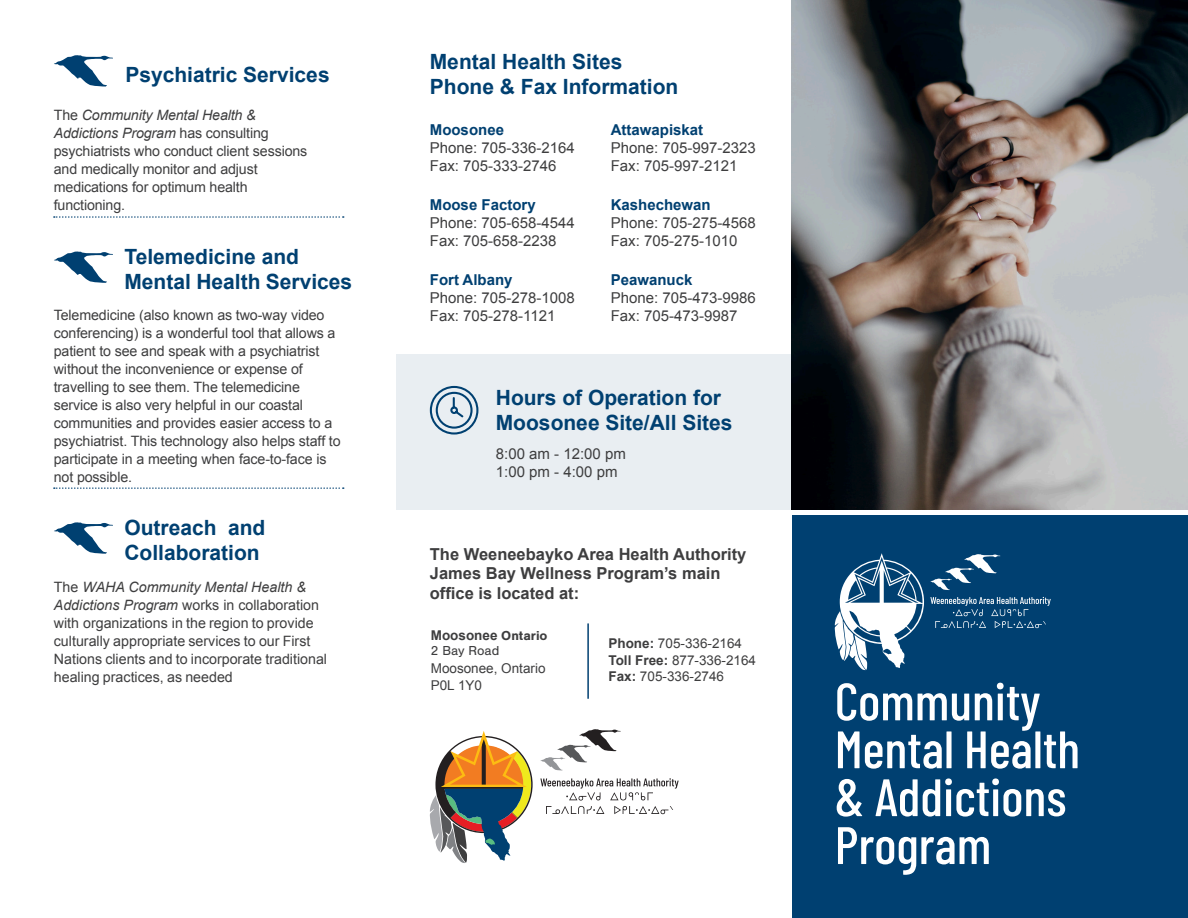
<style>
.page{position:relative;width:1188px;height:918px;background:#fff}
.page>*{position:absolute;margin:0;border:0;box-sizing:border-box;transform-origin:0 0}
.t1{font:500 52.5px/47.8px "Barlow Condensed";color:#fff}
.t2{font:700 21px/25.2px "Arial";color:#004071}
.t3{font:700 21px/25.2px "Arial";color:#004071}
.t4{font:700 16.5px/19.5px "Arial";color:#3e3e3f}
.t5{font:15px/18px "Arial";color:#3e3e3f}
.t6{font:700 15px "Arial";color:#004071}
.t7{font:14.25px/18px "Arial";letter-spacing:-.01em;color:#3e3e3f}
.t8{font:14.25px/18px "Arial";color:#3e3e3f}
.t9{font:13.5px/16.5px "Arial";color:#3e3e3f}
.t10{font:700 13.5px "Arial";color:#3e3e3f}
.t11{font:13.5px "Nimbus San";color:#3e3e3f}
.s1{font-style:italic}
.s2{font-style:inherit}
.s3{font-family:"Nimbus San"}
.s4{font-weight:700}
</style>
<div class="page">
<div style="left:396px;top:354px;width:396px;height:156px;background:#e9eef2"></div>
<svg style="left:430px;top:729px;width:249px;height:134px"></svg>
<div style="left:792px;top:515px;width:396px;height:403px;background:#004071"></div>
<img style="left:792px;top:0;width:396px;height:510px">
<svg style="left:54px;top:55px;width:59px;height:32px"></svg>
<svg style="left:429px;top:385px;width:50px;height:50px"></svg>
<svg style="left:930px;top:554px;width:70px;height:36px"></svg>
<svg style="left:930px;top:597px;width:121px;height:31px"></svg>
<svg style="left:835px;top:553px;width:89px;height:117px"></svg>
<svg style="left:54px;top:252px;width:59px;height:31px"></svg>
<svg style="left:54px;top:522px;width:59px;height:32px"></svg>
<svg style="left:54px;top:216px;width:290px;height:2px"></svg>
<svg style="left:54px;top:487px;width:290px;height:2px"></svg>
<hr style="left:587px;top:623px;width:2px;height:76px;background:#004071">
<h2 class="t2" style="left:125px;top:62px;width:206px">Psychiatric Services</h2>
<p class="t7" style="left:54px;top:106px;width:255px">The <span class="s1">Community Mental Health &amp;<br>Addictions Program</span> has consulting psychiatrists who conduct client sessions and medically monitor and adjust medications for optimum health functioning.</p>
<h2 class="t2" style="left:124px;top:244px;width:229px">Telemedicine and<br>Mental Health Services</h2>
<p class="t7" style="left:54px;top:306px;width:288px">Telemedicine (also known as two-<span class="s2">way</span> video conferencing) is a wonderful tool that allows a patient to see and speak with a p<span class="s2">sychiatrist </span>without the inconvenience or expense of travelling to see them. The telemedicine service is also very helpful in our coastal communities and provides easier access to a psychiatrist. This technology also helps staff to participate in a meeting when face-to-face is not possible.</p>
<h2 class="t3" style="left:124px;top:515px;width:142px"><span class="s2">Outreac</span>h and<br>Collaboration</h2>
<p class="t8" style="left:54px;top:578px;width:275px"><span class="s2">The</span> <span class="s1">WAHA Community Mental Health &amp; Addictions Program</span> <span class="s2">works in collaboration with organizations</span> in the region to provide culturally appropriate services to our First Nations clients and to incorporate traditional healing practices, as needed</p>
<h2 class="t2" style="left:430px;top:50px;width:250px">Mental Health Sites<br>Phone &amp; Fax Information</h2>
<p class="t6" style="left:430px;top:120px;width:76px">Moosonee</p>
<p class="t5" style="left:430px;top:139px;width:147px">Phone: 705-336-2164<br>Fax: 705-333-2746</p>
<p class="t6" style="left:430px;top:195px;width:107px">Moose Factory</p>
<p class="t5" style="left:430px;top:214px;width:147px">Phone: 705-658-4544<br>Fax: 705-658-2238</p>
<p class="t6" style="left:430px;top:270px;width:84px">Fort Albany</p>
<p class="t5" style="left:430px;top:289px;width:147px">Phone: 705-278-1008<br>Fax: 705-278-1121</p>
<p class="t6" style="left:611px;top:120px;width:94px">Attawapiskat</p>
<p class="t5" style="left:611px;top:139px;width:147px">Phone: 705-997-2323<br>Fax: 705-997-2121</p>
<p class="t6" style="left:611px;top:195px;width:102px">Kashechewan</p>
<p class="t5" style="left:611px;top:214px;width:147px">Phone: 705-275-4568<br>Fax: 705-275-1010</p>
<p class="t6" style="left:611px;top:270px;width:83px">Peawanuck</p>
<p class="t5" style="left:611px;top:289px;width:147px">Phone: 705-473-9986<br>Fax: 705-473-9987</p>
<h2 class="t2" style="left:496px;top:386px;width:238px">Hours of Operation for<br>Moosonee Site/All Sites</h2>
<p class="t5" style="left:496px;top:445px;width:132px">8:00 am - 12:00 pm<br>1:00 pm - 4:00 pm</p>
<p class="t4" style="left:430px;top:545px;width:318px">The Weeneebayko Area Health Authority<br>James Bay Wellness Program’s main office is located at:</p>
<p class="t10" style="left:431px;top:627px;width:118px">Moosonee <span class="s3">Ontario</span></p>
<p class="t11" style="left:431px;top:643px;width:70px">2 Bay Road</p>
<p class="t9" style="left:431px;top:660px;width:116px">Moosonee, Ontario<br>P0L 1Y0</p>
<p class="t9" style="left:608px;top:635px;width:149px"><span class="s4">Phone:</span> 705-336-2164<br><span class="s4">Toll Free:</span> 877-336-2164<br><span class="s4">Fax:</span> 705-336-2746</p>
<h1 class="t1" style="left:835px;top:674px;width:247px">Community<br>Mental Health &amp; Addictions<br>Program</h1>
</div>
